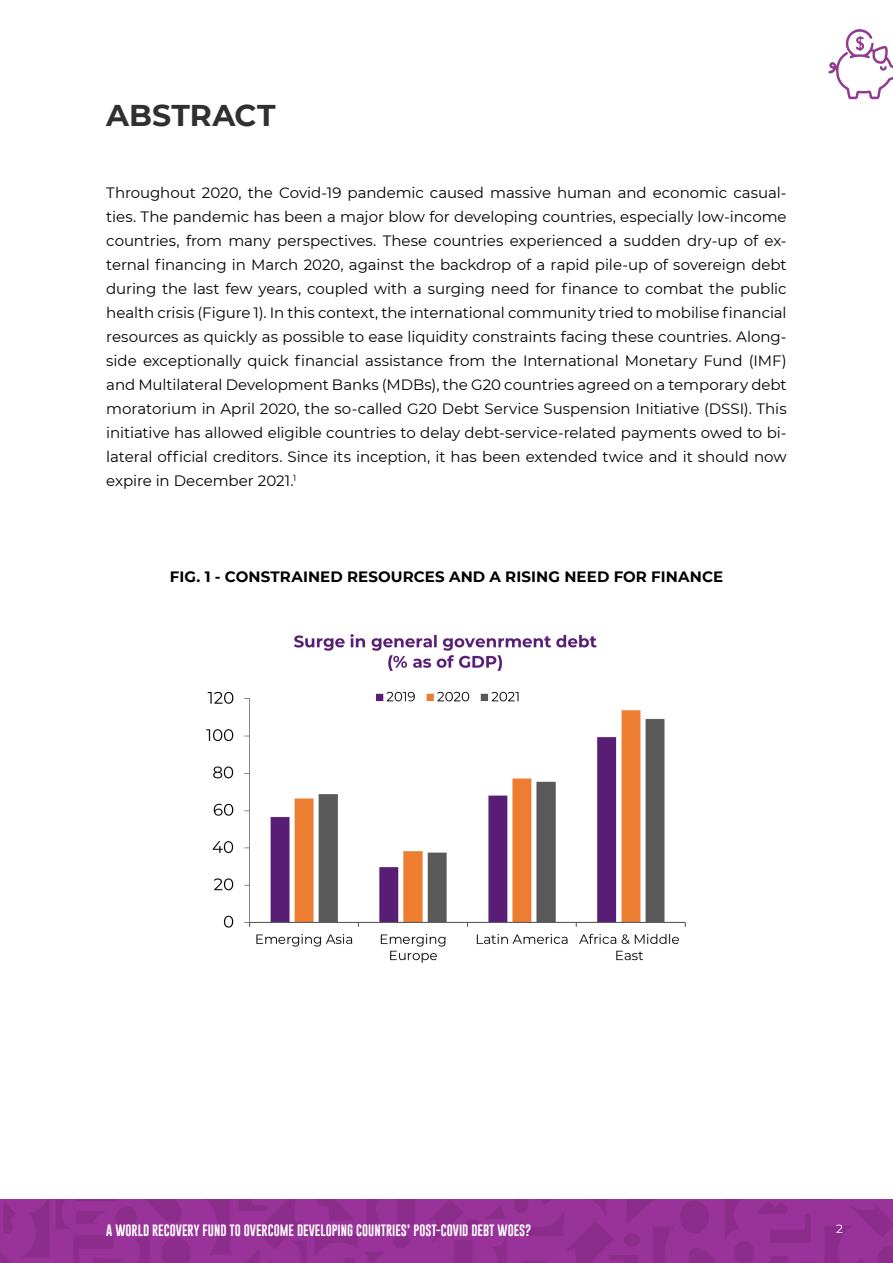
<style>
.page{position:relative;width:893px;height:1263px;background:#fff}
.page>*{position:absolute;margin:0;border:0;box-sizing:border-box;transform-origin:0 0}
.t1{font:700 30px "Montserrat";color:#2f302f}
.t2{font:15px/24px "Montserrat";letter-spacing:-.005em;color:#000;text-align:justify}
.t3{font:700 15px "Montserrat";letter-spacing:.005em;color:#000}
.t4{font:12px "Gobold";color:#fff}
.t5{font:12px "Montserrat";color:#fff}
</style>
<div class="page">
<img style="left:207px;top:634px;width:479px;height:329px">
<div style="left:0;top:1199px;width:893px;height:64px;background:#939"></div>
<svg style="left:514px;top:1199px;width:379px;height:64px"></svg>
<svg style="left:430px;top:1200px;width:77px;height:63px"></svg>
<svg style="left:0;top:1199px;width:415px;height:64px"></svg>
<svg style="left:828px;top:29px;width:65px;height:70px"></svg>
<h1 class="t1" style="left:106px;top:94px;width:171px">ABSTRACT</h1>
<p class="t2" style="left:106px;top:180px;width:682px">Throughout 2020, the Covid-19 pandemic caused massive human and economic casual&shy;ties. The pandemic has been a major blow for developing countries, especially low-income countries, from many perspectives. These countries experienced a sudden dry-up of ex&shy;ternal financing in March 2020, against the backdrop of a rapid pile-up of sovereign debt during the last few years, coupled with a surging need for finance to combat the public health crisis (Figure 1). In this context, the international community tried to mobilise financial resources as quickly as possible to ease liquidity constraints facing these countries. Along&shy;side exceptionally quick financial assistance from the International Monetary Fund (IMF) and Multilateral Development Banks (MDBs), the G20 countries agreed on a temporary debt moratorium in April 2020, the so-called G20 Debt Service Suspension Initiative (DSSI). This initiative has allowed eligible countries to delay debt-service-related payments owed to bi&shy;lateral official creditors. Since its inception, it has been extended twice and it should now expire in December 2021.<sup>1</sup></p>
<p class="t3" style="left:170px;top:566px;width:555px">FIG. 1 - CONSTRAINED RESOURCES AND A RISING NEED FOR FINANCE</p>
<p class="t4" style="left:106px;top:1223px;width:427px">A WORLD RECOVERY FUND TO OVERCOME DEVELOPING COUNTRIES’ POST-COVID DEBT WOES?</p>
<p class="t5" style="left:836px;top:1221px;width:8px">2</p>
</div>
